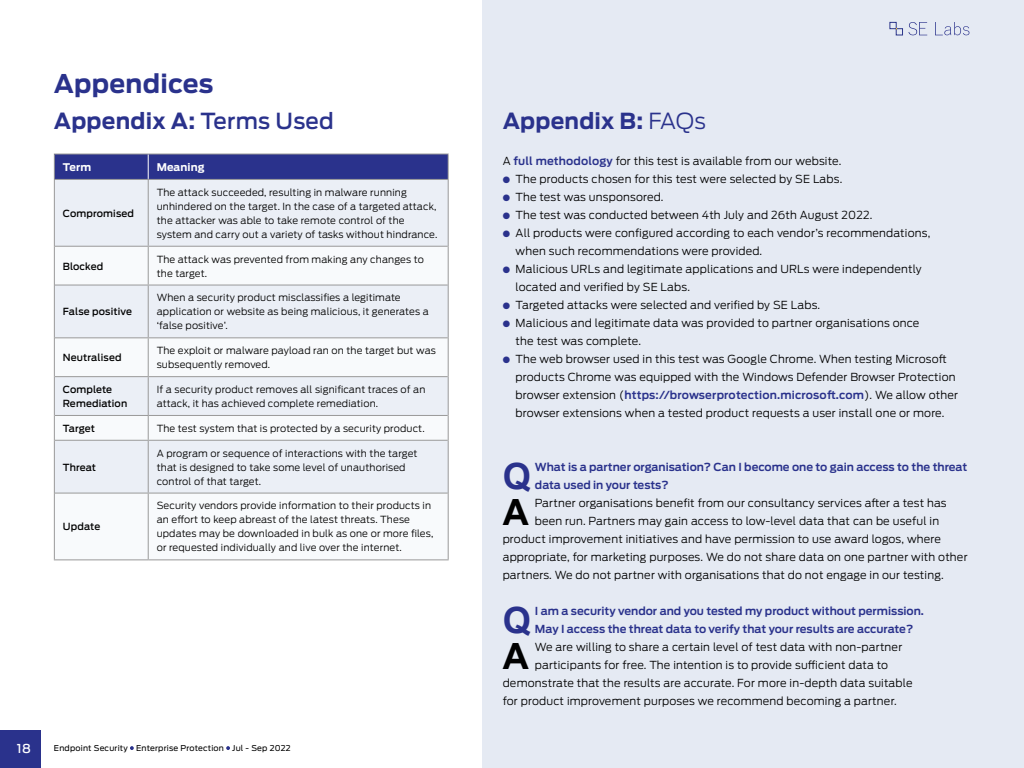
<style>
.page{position:relative;width:1024px;height:768px;background:#fff}
.page>*{position:absolute;margin:0;border:0;box-sizing:border-box;transform-origin:0 0}
.t1{font:700 36.1px "Arial";color:#2a328c}
.t2{font:700 36.1px "Arial";color:#000}
.t3{font:700 25.5px "Ford Antenna";letter-spacing:.01em;color:#2a328c}
.t4{font:700 22px "Ford Antenna";letter-spacing:.01em;color:#2a328c}
.t5{font:500 12.2px "Ford Antenna";color:#fff}
.t6{font:300 11px/18px "Ford Antenna";letter-spacing:.015em;color:#000}
.t7{font:600 11px/18px "Ford Antenna";color:#2a328c}
.t8{font:700 10.5px "Ford Antenna";letter-spacing:.01em;color:#fff}
.t9{font:300 9.8px/14px "Ford Antenna";letter-spacing:.015em;color:#000}
.t10{font:500 9.8px/14px "Ford Antenna";letter-spacing:.015em;color:#000}
.t11{font:8px "Ford Antenna";letter-spacing:.025em;color:#000}
.s1{font-weight:500}
.s2{font-weight:300}
.s3{font-weight:600;color:#2a328c}
.s4{color:#2a328c}
</style>
<div class="page">
<div style="left:0;top:730px;width:41px;height:38px;background:#2a328c"></div>
<svg style="left:130px;top:746px;width:4px;height:4px"></svg>
<svg style="left:226px;top:746px;width:4px;height:4px"></svg>
<div style="left:483px;top:0;width:541px;height:768px;background:#e5eaf3"></div>
<div style="left:54px;top:154px;width:94px;height:25px;background:#2a328c"></div>
<div style="left:148px;top:154px;width:300px;height:25px;background:#2a328c"></div>
<div style="left:55px;top:180px;width:393px;height:66px;background:#ebeff6"></div>
<svg style="left:55px;top:247px;width:393px;height:312px"></svg>
<hr style="left:148px;top:180px;width:1px;height:66px;background:#999">
<hr style="left:55px;top:246px;width:93px;height:1px;background:#999">
<hr style="left:148px;top:246px;width:300px;height:1px;background:#999">
<hr style="left:148px;top:247px;width:1px;height:38px;background:#999">
<hr style="left:55px;top:285px;width:93px;height:1px;background:#999">
<hr style="left:148px;top:285px;width:300px;height:1px;background:#999">
<hr style="left:148px;top:286px;width:1px;height:51px;background:#999">
<hr style="left:55px;top:337px;width:93px;height:1px;background:#999">
<hr style="left:148px;top:337px;width:300px;height:1px;background:#999">
<hr style="left:148px;top:338px;width:1px;height:38px;background:#999">
<hr style="left:55px;top:376px;width:93px;height:1px;background:#999">
<hr style="left:148px;top:376px;width:300px;height:1px;background:#999">
<hr style="left:148px;top:377px;width:1px;height:38px;background:#999">
<hr style="left:55px;top:415px;width:93px;height:1px;background:#999">
<hr style="left:148px;top:415px;width:300px;height:1px;background:#999">
<svg style="left:148px;top:416px;width:1px;height:24px"></svg>
<hr style="left:55px;top:440px;width:93px;height:1px;background:#999">
<hr style="left:148px;top:440px;width:300px;height:1px;background:#999">
<hr style="left:148px;top:441px;width:1px;height:52px;background:#999">
<hr style="left:55px;top:493px;width:93px;height:1px;background:#999">
<hr style="left:148px;top:493px;width:300px;height:1px;background:#999">
<hr style="left:148px;top:494px;width:1px;height:65px;background:#999">
<hr style="left:54px;top:154px;width:94px;height:1px;background:#999">
<svg style="left:54px;top:155px;width:1px;height:24px"></svg>
<hr style="left:148px;top:154px;width:301px;height:1px;background:#999">
<svg style="left:448px;top:155px;width:1px;height:24px"></svg>
<hr style="left:54px;top:180px;width:1px;height:66px;background:#999">
<hr style="left:448px;top:180px;width:1px;height:66px;background:#999">
<hr style="left:54px;top:246px;width:1px;height:39px;background:#999">
<hr style="left:448px;top:246px;width:1px;height:39px;background:#999">
<hr style="left:54px;top:285px;width:1px;height:53px;background:#999">
<hr style="left:448px;top:285px;width:1px;height:53px;background:#999">
<hr style="left:54px;top:338px;width:1px;height:39px;background:#999">
<hr style="left:448px;top:338px;width:1px;height:39px;background:#999">
<hr style="left:54px;top:377px;width:1px;height:38px;background:#999">
<hr style="left:448px;top:377px;width:1px;height:38px;background:#999">
<svg style="left:54px;top:415px;width:1px;height:25px"></svg>
<svg style="left:448px;top:415px;width:1px;height:25px"></svg>
<hr style="left:54px;top:440px;width:1px;height:53px;background:#999">
<hr style="left:448px;top:440px;width:1px;height:53px;background:#999">
<hr style="left:54px;top:493px;width:1px;height:66px;background:#999">
<hr style="left:448px;top:493px;width:1px;height:66px;background:#999">
<hr style="left:54px;top:559px;width:94px;height:1px;background:#999">
<hr style="left:148px;top:559px;width:301px;height:1px;background:#999">
<svg style="left:148px;top:155px;width:1px;height:24px"></svg>
<hr style="left:54px;top:179px;width:94px;height:1px;background:#999">
<hr style="left:148px;top:179px;width:301px;height:1px;background:#999">
<svg style="left:908px;top:22px;width:19px;height:13px"></svg>
<svg style="left:935px;top:22px;width:34px;height:13px"></svg>
<div style="left:890px;top:22px;width:7px;height:7px;border:1px solid #2c368a"></div>
<div style="left:896px;top:28px;width:7px;height:7px;border:1px solid #2c368a"></div>
<h2 class="t3" style="left:54px;top:60px;width:161px">Appendices</h2>
<h3 class="t4" style="left:54px;top:101px;width:281px">Appendix A: <span class="s1">Terms Used</span></h3>
<p class="t8" style="left:63px;top:158px;width:30px">Term</p>
<p class="t8" style="left:157px;top:158px;width:49px">Meaning</p>
<p class="t10" style="left:63px;top:205px;width:73px">Compromised</p>
<p class="t9" style="left:157px;top:184px;width:282px">The attack succeeded, resulting in malware running unhindered on the target. In the case of a targeted attack, the attacker was able to take remote control of the system and carry out a variety of tasks without hindrance.</p>
<p class="t10" style="left:63px;top:258px;width:42px">Blocked</p>
<p class="t9" style="left:157px;top:251px;width:269px">The attack was prevented from making any changes to the target.</p>
<p class="t10" style="left:63px;top:304px;width:71px">False positive</p>
<p class="t9" style="left:157px;top:290px;width:274px">When a security product misclassifies a legitimate application or website as being malicious, it generates a ‘false positive’.</p>
<p class="t10" style="left:63px;top:349px;width:60px">Neutralised</p>
<p class="t9" style="left:157px;top:342px;width:281px">The exploit or malware payload ran on the target but was subsequently removed.</p>
<p class="t10" style="left:63px;top:381px;width:66px">Complete<br>Remediation</p>
<p class="t9" style="left:157px;top:381px;width:270px">If a security product removes all significant traces of an attack, it has achieved complete remediation.</p>
<p class="t10" style="left:63px;top:420px;width:34px">Target</p>
<p class="t9" style="left:157px;top:420px;width:269px">The test system that is protected by a security product.</p>
<p class="t10" style="left:63px;top:459px;width:35px">Threat</p>
<p class="t9" style="left:157px;top:445px;width:262px">A program or sequence of interactions with the target that is designed to take some level of unauthorised control of that target.</p>
<p class="t10" style="left:63px;top:519px;width:39px">Update</p>
<p class="t9" style="left:157px;top:498px;width:278px">Security vendors provide information to their products in an effort to keep abreast of the latest threats. These updates may be downloaded in bulk as one or more files, or requested individually and live over the internet.</p>
<p class="t5" style="left:17px;top:738px;width:15px">18</p>
<p class="t11" style="left:54px;top:741px;width:238px">Endpoint Security Enterprise Protection Jul - Sep 2022</p>
<h3 class="t4" style="left:503px;top:101px;width:205px">Appendix B: <span class="s2">FAQs</span></h3>
<p class="t6" style="left:503px;top:150px;width:340px">A <span class="s3">full methodology</span> for this test is available from our website.</p>
<p class="t6" style="left:503px;top:168px;width:341px"><span class="s4">●</span> The products chosen for this test were selected by SE Labs.</p>
<p class="t6" style="left:503px;top:186px;width:162px"><span class="s4">●</span> The test was unsponsored.</p>
<p class="t6" style="left:503px;top:204px;width:371px"><span class="s4">●</span> The test was conducted between 4th July and 26th August 2022.</p>
<p class="t6" style="left:516px;top:222px;width:416px;text-indent:-13px"><span class="s4">●</span> All products were configured according to each vendor’s recommendations, when such recommendations were provided.</p>
<p class="t6" style="left:516px;top:258px;width:407px;text-indent:-13px"><span class="s4">●</span> Malicious URLs and legitimate applications and URLs were independently located and verified by SE Labs.</p>
<p class="t6" style="left:503px;top:294px;width:319px"><span class="s4">●</span> Targeted attacks were selected and verified by SE Labs.</p>
<p class="t6" style="left:516px;top:312px;width:405px;text-indent:-13px"><span class="s4">●</span> Malicious and legitimate data was provided to partner organisations once the test was complete.</p>
<p class="t6" style="left:516px;top:348px;width:444px;text-indent:-13px"><span class="s4">●</span> The web browser used in this test was Google Chrome. When testing Microsoft products Chrome was equipped with the Windows Defender Browser Protection browser extension (<span class="s3">https://browserprotection.microsoft.com</span>). We allow other browser extensions when a tested product requests a user install one or more.</p>
<h1 class="t1" style="left:503px;top:452px;width:30px">Q</h1>
<p class="t7" style="left:535px;top:457px;width:434px">What is a partner organisation? Can I become one to gain access to the threat data used in your tests?</p>
<h1 class="t2" style="left:503px;top:488px;width:28px">A</h1>
<p class="t6" style="left:535px;top:492px;width:413px">Partner organisations benefit from our consultancy services after a test has</p>
<p class="t6" style="left:535px;top:510px;width:406px">been run. Partners may gain access to low-level data that can be useful in</p>
<p class="t6" style="left:503px;top:528px;width:440px">product improvement initiatives and have permission to use award logos, where</p>
<p class="t6" style="left:503px;top:546px;width:466px">appropriate, for marketing purposes. We do not share data on one partner with other</p>
<p class="t6" style="left:503px;top:564px;width:443px">partners. We do not partner with organisations that do not engage in our testing.</p>
<h1 class="t1" style="left:503px;top:596px;width:30px">Q</h1>
<p class="t7" style="left:535px;top:601px;width:391px">I am a security vendor and you tested my product without permission.<br>May I access the threat data to verify that your results are accurate?</p>
<h1 class="t2" style="left:503px;top:632px;width:28px">A</h1>
<p class="t6" style="left:535px;top:636px;width:369px">We are willing to share a certain level of test data with non-partner</p>
<p class="t6" style="left:535px;top:654px;width:355px">participants for free. The intention is to provide sufficient data to</p>
<p class="t6" style="left:503px;top:672px;width:411px">demonstrate that the results are accurate. For more in-depth data suitable</p>
<p class="t6" style="left:503px;top:690px;width:396px">for product improvement purposes we recommend becoming a partner.</p>
</div>
